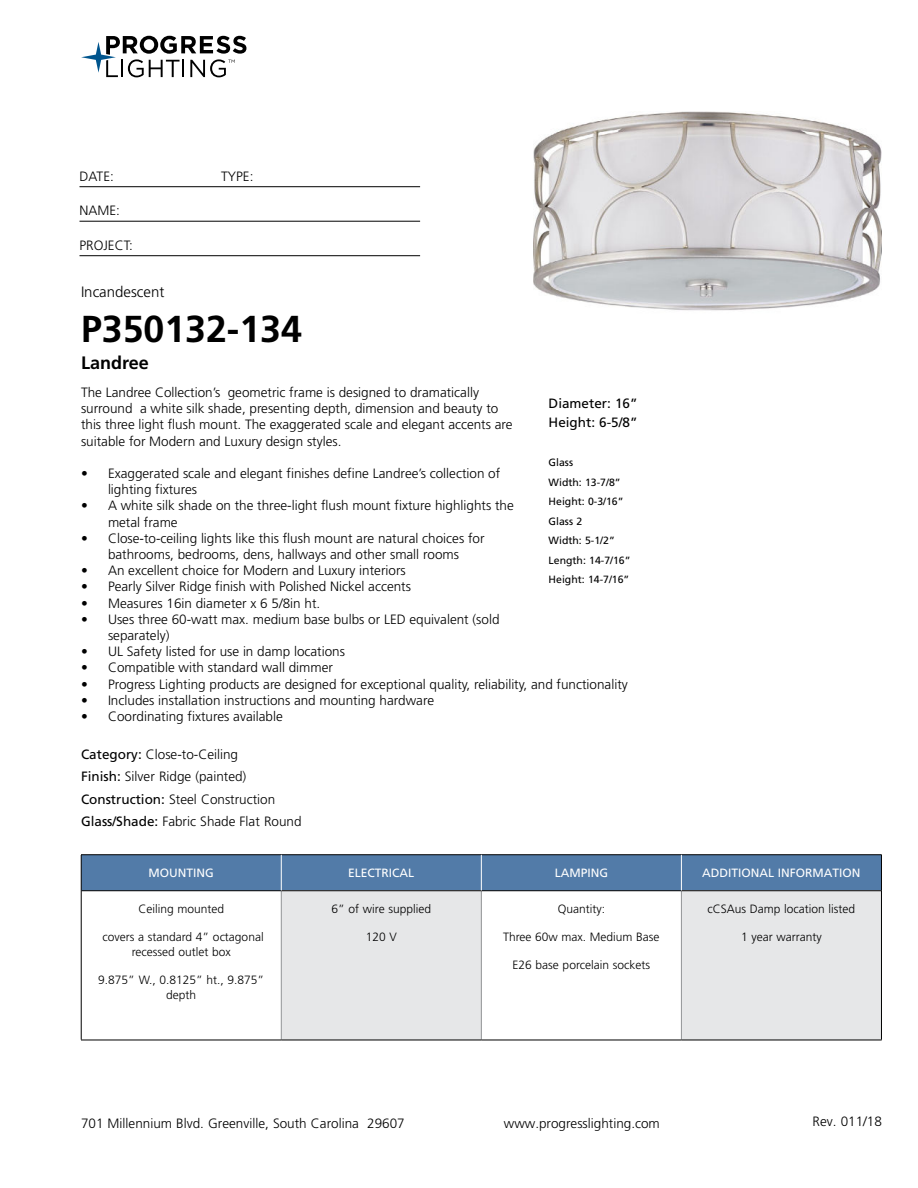
<style>
.page{position:relative;width:918px;height:1188px;background:#fff}
.page>*{position:absolute;margin:0;border:0;box-sizing:border-box;transform-origin:0 0}
.t1{font:700 37.5px "Frutiger LT Std";color:#000}
.t2{font:700 18px "Frutiger LT Std";color:#000}
.t3{font:300 15px "Frutiger LT Std";color:#000}
.t4{font:300 13.5px/16.2px "Frutiger LT Std";color:#000}
.t5{font:13.5px/19.5px "Frutiger LT Std";color:#000}
.t6{font:300 12px/15px "Frutiger LT Std";color:#000;text-align:center}
.t7{font:12px "Frutiger LT Std";color:#fff}
.t8{font:10.5px/19.5px "Frutiger LT Std";color:#000}
.s1{font-weight:400}
</style>
<div class="page">
<svg style="left:81px;top:36px;width:165px;height:41px"></svg>
<hr style="left:80px;top:186px;width:340px;height:1px;background:#000">
<hr style="left:80px;top:221px;width:340px;height:1px;background:#000">
<hr style="left:80px;top:255px;width:340px;height:1px;background:#000">
<div style="left:82px;top:855px;width:799px;height:35px;background:#527ba8"></div>
<div style="left:281px;top:891px;width:200px;height:149px;background:#e6e7e8"></div>
<div style="left:681px;top:891px;width:200px;height:149px;background:#e6e7e8"></div>
<hr style="left:281px;top:891px;width:1px;height:149px;background:#939598">
<hr style="left:481px;top:891px;width:1px;height:149px;background:#939598">
<hr style="left:681px;top:891px;width:1px;height:149px;background:#939598">
<hr style="left:81px;top:890px;width:200px;height:1px;background:#000">
<hr style="left:281px;top:890px;width:200px;height:1px;background:#000">
<hr style="left:481px;top:890px;width:200px;height:1px;background:#000">
<hr style="left:681px;top:890px;width:200px;height:1px;background:#000">
<hr style="left:81px;top:1040px;width:200px;height:1px;background:#000">
<hr style="left:281px;top:1040px;width:200px;height:1px;background:#000">
<hr style="left:481px;top:1040px;width:200px;height:1px;background:#000">
<hr style="left:681px;top:1040px;width:201px;height:1px;background:#000">
<hr style="left:81px;top:854px;width:200px;height:1px;background:#000">
<hr style="left:81px;top:855px;width:1px;height:36px;background:#000">
<hr style="left:281px;top:854px;width:200px;height:1px;background:#000">
<hr style="left:481px;top:854px;width:200px;height:1px;background:#000">
<hr style="left:681px;top:854px;width:201px;height:1px;background:#000">
<hr style="left:881px;top:855px;width:1px;height:36px;background:#000">
<hr style="left:81px;top:891px;width:1px;height:149px;background:#000">
<hr style="left:881px;top:891px;width:1px;height:149px;background:#000">
<hr style="left:281px;top:855px;width:1px;height:35px;background:#fff">
<hr style="left:681px;top:855px;width:1px;height:35px;background:#fff">
<hr style="left:481px;top:855px;width:1px;height:35px;background:#fff">
<img style="left:533px;top:111px;width:349px;height:200px">
<p class="t4" style="left:80px;top:169px;width:36px">DATE:</p>
<p class="t4" style="left:221px;top:169px;width:34px">TYPE:</p>
<p class="t4" style="left:80px;top:204px;width:42px">NAME:</p>
<p class="t4" style="left:80px;top:238px;width:55px">PROJECT:</p>
<p class="t3" style="left:81px;top:285px;width:85px">Incandescent</p>
<h1 class="t1" style="left:81px;top:307px;width:222px">P350132-134</h1>
<h2 class="t2" style="left:81px;top:352px;width:69px">Landree</h2>
<p class="t4" style="left:81px;top:385px;width:433px">The Landree Collection’s geometric frame is designed to dramatically surround a white silk shade, presenting depth, dimension and beauty to this three light flush mount. The exaggerated scale and elegant accents are suitable for Modern and Luxury design styles.</p>
<p class="t5" style="left:549px;top:394px;width:90px">Diameter: 16”<br>Height: 6-5/8”</p>
<p class="t8" style="left:549px;top:454px;width:83px">Glass<br>Width: 13-7/8”<br>Height: 0-3/16”<br>Glass 2<br>Width: 5-1/2”<br>Length: 14-7/16”<br>Height: 14-7/16”</p>
<p class="t4" style="left:108px;top:466px;width:394px;text-indent:-27px">• Exaggerated scale and elegant finishes define Landree’s collection of lighting fixtures</p>
<p class="t4" style="left:108px;top:499px;width:407px;text-indent:-27px">• A white silk shade on the three-light flush mount fixture highlights the metal frame</p>
<p class="t4" style="left:81px;top:531px;width:405px;text-align:center">• Close-to-ceiling lights like this flush mount are natural choices for bathrooms, bedrooms, dens, hallways and other small rooms</p>
<p class="t4" style="left:81px;top:563px;width:326px">• An excellent choice for Modern and Luxury interiors</p>
<p class="t4" style="left:81px;top:580px;width:332px">• Pearly Silver Ridge finish with Polished Nickel accents</p>
<p class="t4" style="left:81px;top:596px;width:241px">• Measures 16in diameter x 6 5/8in ht.</p>
<p class="t4" style="left:108px;top:612px;width:393px;text-indent:-27px">• Uses three 60-watt max. medium base bulbs or LED equivalent (sold separately)</p>
<p class="t4" style="left:81px;top:644px;width:266px">• UL Safety listed for use in damp locations</p>
<p class="t4" style="left:81px;top:661px;width:254px">• Compatible with standard wall dimmer</p>
<p class="t4" style="left:81px;top:693px;width:355px">• Includes installation instructions and mounting hardware</p>
<p class="t4" style="left:81px;top:709px;width:203px">• Coordinating fixtures available</p>
<p class="t4" style="left:81px;top:744px;width:222px;line-height:22.5px"><span class="s1">Category:</span> Close-to-Ceiling<br><span class="s1">Finish:</span> Silver Ridge (painted)<br><span class="s1">Construction:</span> Steel Construction <span class="s1">Glass/Shade:</span> Fabric Shade Flat Round</p>
<p class="t4" style="left:81px;top:677px;width:548px">• Progress Lighting products are designed for exceptional quality, reliability, and functionality</p>
<p class="t7" style="left:149px;top:868px;width:67px">MOUNTING</p>
<p class="t7" style="left:348px;top:868px;width:68px">ELECTRICAL</p>
<p class="t7" style="left:555px;top:868px;width:55px">LAMPING</p>
<p class="t7" style="left:702px;top:868px;width:160px">ADDITIONAL INFORMATION</p>
<p class="t6" style="left:138px;top:902px;width:87px">Ceiling mounted</p>
<p class="t6" style="left:103px;top:930px;width:163px">covers a standard 4” octagonal recessed outlet box</p>
<p class="t6" style="left:98px;top:973px;width:167px">9.875” W., 0.8125” ht., 9.875” depth</p>
<p class="t6" style="left:332px;top:902px;width:101px">6” of wire supplied</p>
<p class="t6" style="left:366px;top:930px;width:33px">120 V</p>
<p class="t6" style="left:708px;top:902px;width:149px">cCSAus Damp location listed</p>
<p class="t6" style="left:741px;top:930px;width:82px">1 year warranty</p>
<p class="t6" style="left:558px;top:902px;width:49px">Quantity:</p>
<p class="t6" style="left:503px;top:930px;width:158px">Three 60w max. Medium Base</p>
<p class="t6" style="left:513px;top:958px;width:139px">E26 base porcelain sockets</p>
<p class="t4" style="left:81px;top:1116px;width:325px">701 Millennium Blvd. Greenville, South Carolina 29607</p>
<p class="t4" style="left:504px;top:1116px;width:158px">www.progresslighting.com</p>
<p class="t4" style="left:813px;top:1114px;width:71px">Rev. 011/18</p>
</div>
